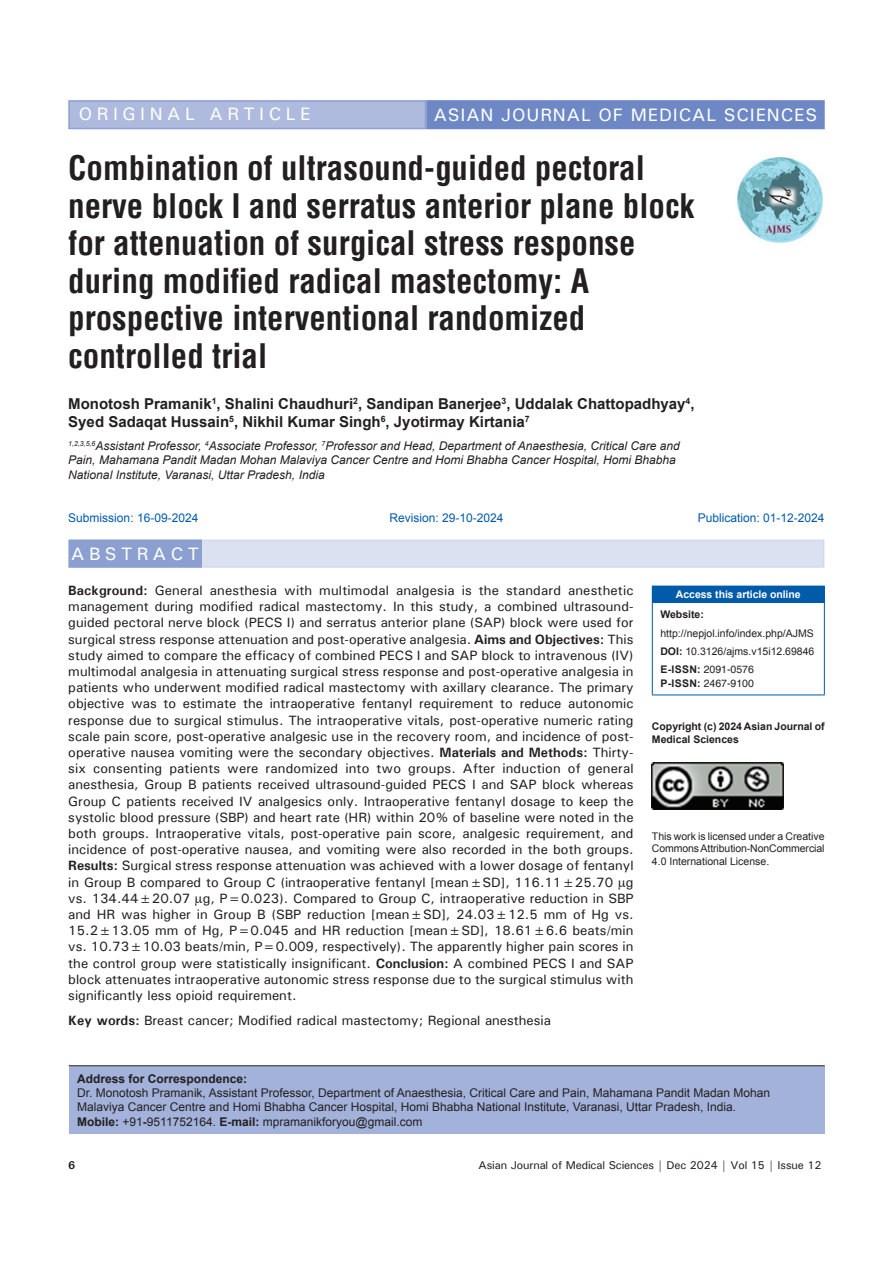
<style>
.page{position:relative;width:893px;height:1263px;background:#fff}
.page>*{position:absolute;margin:0;border:0;box-sizing:border-box;transform-origin:0 0}
.AT{font:700 condensed 33px/37.5px "Helvetica";color:#231f20}
.AH{font:500 18px "Univers";letter-spacing:.05em;color:#fff}
.AH-2{font:500 18px "Univers";letter-spacing:.25em;color:#fff}
.ABSH{font:500 18px "Univers";letter-spacing:.25em;color:#fff}
.AU{font:700 15px/18px "Helvetica";color:#231f20}
.ABS{font:500 13.5px/16.2px "Univers";color:#231f20;text-align:justify}
.KWD{font:500 13.5px "Univers";color:#231f20}
.ADD{font:12px/14.4px "Arial";color:#231f20}
.AFF{font:italic 12px/14.4px "Arial";color:#231f20}
.HIS{font:12px "Arial";color:#015aaa}
.t1{font:500 11.25px "Univers";letter-spacing:-.01em;color:#231f20}
.t2{font:700 11.25px "Univers";color:#231f20}
.License{font:10.5px/12.6px "Arial";letter-spacing:-.01em;color:#231f20;text-align:justify}
.License-2{font:700 10.5px/12.6px "Arial";color:#231f20}
.Web{font:10.5px/18.8px "Arial";color:#231f20}
.ISSN{font:10.5px/14.2px "Helvetica";color:#231f20}
.DOI{font:10.5px "Arial";color:#231f20}
.t3{font:700 10.5px "Arial";letter-spacing:-.005em;color:#fff}
.s1{font-weight:700}
</style>
<div class="page">
<div style="left:69px;top:1066px;width:756px;height:68px;background:#a3b2da"></div>
<hr style="left:69px;top:1065px;width:756px;height:1px;background:#231f20">
<img style="left:737px;top:157px;width:86px;height:86px">
<div style="left:69px;top:101px;width:356px;height:28px;background:#aebade"></div>
<div style="left:68px;top:100px;width:358px;height:29px;border:2px solid #8b9fd1"></div>
<div style="left:427px;top:101px;width:397px;height:28px;background:#6d88c5"></div>
<div style="left:426px;top:100px;width:399px;height:29px;border:2px solid #6d88c5"></div>
<div style="left:652px;top:586px;width:172px;height:16px;background:#015aaa"></div>
<svg style="left:824px;top:586px;width:1px;height:16px"></svg>
<hr style="left:652px;top:603px;width:1px;height:91px;background:#015aaa">
<hr style="left:652px;top:602px;width:173px;height:1px;background:#015aaa">
<hr style="left:824px;top:603px;width:1px;height:91px;background:#015aaa">
<hr style="left:652px;top:694px;width:173px;height:1px;background:#015aaa">
<img style="left:652px;top:763px;width:132px;height:46px">
<div style="left:69px;top:540px;width:755px;height:28px;background:#dbe1f1"></div>
<div style="left:69px;top:540px;width:132px;height:27px;background:#8b9fd1"></div>
<div style="left:68px;top:540px;width:134px;height:28px;border:2px solid #8b9fd1"></div>
<p class="AH-2" style="left:79px;top:103px;width:233px">ORIGINAL ARTICLE</p>
<p class="AH" style="left:434px;top:103px;width:385px">ASIAN JOURNAL OF MEDICAL SCIENCES</p>
<p class="AT" style="left:68px;top:149px;width:627px">Combination of ultrasound-guided pectoral nerve block I and serratus anterior plane block for attenuation of surgical stress response during modified radical mastectomy: A prospective interventional randomized controlled trial</p>
<p class="AU" style="left:68px;top:395px;width:628px">Monotosh Pramanik<sup>1</sup>, Shalini Chaudhuri<sup>2</sup>, Sandipan Banerjee<sup>3</sup>, Uddalak Chattopadhyay<sup>4</sup>,<br>Syed Sadaqat Hussain<sup>5</sup>, Nikhil Kumar Singh<sup>6</sup>, Jyotirmay Kirtania<sup>7</sup></p>
<p class="AFF" style="left:68px;top:439px;width:613px"><sup>1,2,3,5,6</sup>Assistant Professor, <sup>4</sup>Associate Professor, <sup>7</sup>Professor and Head, Department of Anaesthesia, Critical Care and<br>Pain, Mahamana Pandit Madan Mohan Malaviya Cancer Centre and Homi Bhabha Cancer Hospital, Homi Bhabha<br>National Institute, Varanasi, Uttar Pradesh, India</p>
<p class="HIS" style="left:68px;top:509px;width:132px">Submission: 16-09-2024</p>
<p class="HIS" style="left:389px;top:509px;width:116px">Revision: 29-10-2024</p>
<p class="HIS" style="left:698px;top:509px;width:128px">Publication: 01-12-2024</p>
<p class="ABSH" style="left:71px;top:542px;width:129px">ABSTRACT</p>
<p class="ABS" style="left:68px;top:582px;width:567px"><span class="s1">Background:</span> General anesthesia with multimodal analgesia is the standard anesthetic management during modified radical mastectomy. In this study, a combined ultrasound&shy;guided pectoral nerve block (PECS I) and serratus anterior plane (SAP) block were used for surgical stress response attenuation and post-operative analgesia. <span class="s1">Aims and Objectives:</span> This study aimed to compare the efficacy of combined PECS I and SAP block to intravenous (IV) multimodal analgesia in attenuating surgical stress response and post-operative analgesia in patients who underwent modified radical mastectomy with axillary clearance. The primary objective was to estimate the intraoperative fentanyl requirement to reduce autonomic response due to surgical stimulus. The intraoperative vitals, post-operative numeric rating scale pain score, post-operative analgesic use in the recovery room, and incidence of post&shy;operative nausea vomiting were the secondary objectives. <span class="s1">Materials and Methods:</span> Thirty&shy;six consenting patients were randomized into two groups. After induction of general anesthesia, Group B patients received ultrasound-guided PECS I and SAP block whereas Group C patients received IV analgesics only. Intraoperative fentanyl dosage to keep the systolic blood pressure (SBP) and heart rate (HR) within 20% of baseline were noted in the both groups. Intraoperative vitals, post-operative pain score, analgesic requirement, and incidence of post-operative nausea, and vomiting were also recorded in the both groups.<br><span class="s1">Results:</span> Surgical stress response attenuation was achieved with a lower dosage of fentanyl in Group B compared to Group C (intraoperative fentanyl [mean±SD], 116.11±25.70 g vs. 134.44±20.07 g, P=0.023). Compared to Group C, intraoperative reduction in SBP and HR was higher in Group B (SBP reduction [mean±SD], 24.03±12.5 mm of Hg vs.<br>15.2±13.05 mm of Hg, P=0.045 and HR reduction [mean±SD], 18.61±6.6 beats/min vs. 10.73±10.03 beats/min, P=0.009, respectively). The apparently higher pain scores in the control group were statistically insignificant. <span class="s1">Conclusion:</span> A combined PECS I and SAP block attenuates intraoperative autonomic stress response due to the surgical stimulus with significantly less opioid requirement.</p>
<p class="KWD" style="left:68px;top:1011px;width:484px"><span class="s1">Key words:</span> Breast cancer; Modified radical mastectomy; Regional anesthesia</p>
<p class="t3" style="left:676px;top:587px;width:126px">Access this article online</p>
<p class="Web" style="left:660px;top:605px;width:155px"><span class="s1">Website: </span>http://nepjol.info/index.php/AJMS</p>
<p class="DOI" style="left:660px;top:644px;width:156px"><span class="s1">DOI:</span> 10.3126/ajms.v15i12.69846</p>
<p class="ISSN" style="left:661px;top:662px;width:95px"><span class="s1">E-ISSN:</span> 2091-0576<br><span class="s1">P-ISSN:</span> 2467-9100</p>
<p class="License-2" style="left:652px;top:720px;width:174px">Copyright (c) 2024 Asian Journal of<br>Medical Sciences</p>
<p class="License" style="left:652px;top:830px;width:174px">This work is licensed under a Creative Commons Attribution-NonCommercial 4.0 International License.</p>
<p class="ADD" style="left:77px;top:1071px;width:694px"><span class="s1">Address for Correspondence:<br></span>Dr. Monotosh Pramanik, Assistant Professor, Department of Anaesthesia, Critical Care and Pain, Mahamana Pandit Madan Mohan Malaviya Cancer Centre and Homi Bhabha Cancer Hospital, Homi Bhabha National Institute, Varanasi, Uttar Pradesh, India.<br><span class="s1">Mobile:</span> +91<span class="s1">-</span>9511752164. <span class="s1">E-mail:</span> mpramanikforyou@gmail.com</p>
<p class="t2" style="left:68px;top:1157px;width:9px">6</p>
<p class="t1" style="left:479px;top:1157px;width:344px">Asian Journal of Medical Sciences | Dec 2024 | Vol 15 | Issue 12</p>
</div>
